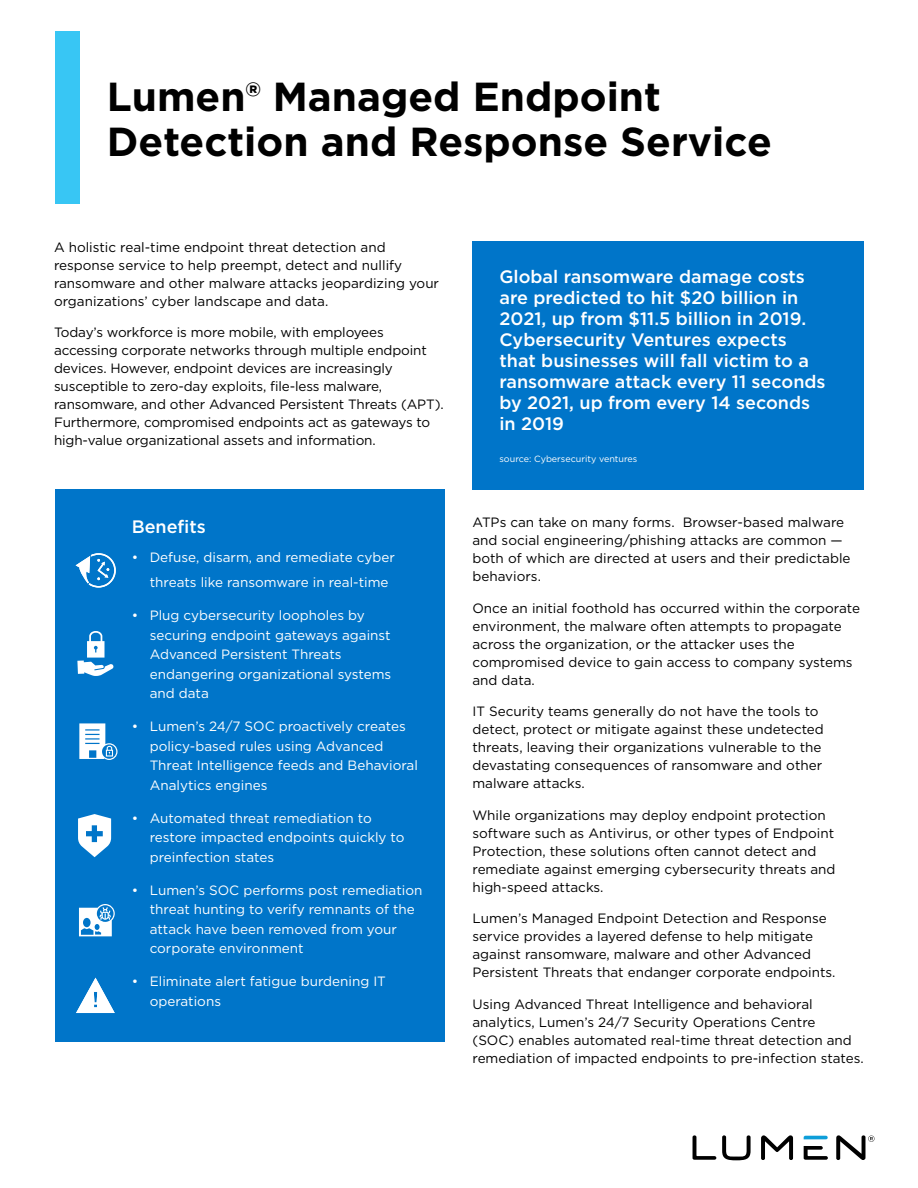
<style>
.page{position:relative;width:918px;height:1188px;background:#fff}
.page>*{position:absolute;margin:0;border:0;box-sizing:border-box;transform-origin:0 0}
.t1{font:700 40.5px/45px "Gotham";color:#000}
.Heading_-_Call_Out_B{font:500 18px/21px "Gotham";color:#fff}
.Body_Copy{font:13.5px/18px "Gotham";color:#000}
.t2{font:13.5px/19.5px "Gotham";color:#fff}
.Heading_-_Call_Out_B-2{font:9px "Gotham";color:#fff}
</style>
<div class="page">
<div style="left:55px;top:31px;width:25px;height:173px;background:#38c6f4"></div>
<svg style="left:693px;top:1135px;width:23px;height:25px"></svg>
<svg style="left:722px;top:1135px;width:29px;height:25px"></svg>
<svg style="left:761px;top:1135px;width:32px;height:25px"></svg>
<svg style="left:804px;top:1136px;width:24px;height:3px"></svg>
<svg style="left:804px;top:1146px;width:24px;height:14px"></svg>
<svg style="left:836px;top:1135px;width:38px;height:25px"></svg>
<div style="left:472px;top:241px;width:392px;height:248px;background:#0075c9"></div>
<div style="left:55px;top:489px;width:390px;height:553px;background:#0075c9"></div>
<svg style="left:77px;top:631px;width:37px;height:45px"></svg>
<svg style="left:76px;top:978px;width:39px;height:35px"></svg>
<svg style="left:76px;top:553px;width:40px;height:35px"></svg>
<svg style="left:78px;top:814px;width:33px;height:43px"></svg>
<svg style="left:79px;top:904px;width:36px;height:32px"></svg>
<svg style="left:79px;top:723px;width:39px;height:37px"></svg>
<p class="t1" style="left:107px;top:74px;width:667px">Lumen® Managed Endpoint<br>Detection and Response Service</p>
<p class="Body_Copy" style="left:54px;top:238px;width:387px">A holistic real-time endpoint threat detection and response service to help preempt, detect and nullify ransomware and other malware attacks jeopardizing your organizations’ cyber landscape and data.</p>
<p class="Body_Copy" style="left:54px;top:323px;width:391px">Today’s workforce is more mobile, with employees accessing corporate networks through multiple endpoint devices. However, endpoint devices are increasingly susceptible to zero-day exploits, file-less malware, ransomware, and other Advanced Persistent Threats (APT).<br>Furthermore, compromised endpoints act as gateways to high-value organizational assets and information.</p>
<p class="Heading_-_Call_Out_B" style="left:132px;top:516px;width:76px">Benefits</p>
<p class="t2" style="left:150px;top:544px;width:247px;line-height:25.5px;text-indent:-18px">• Defuse, disarm, and remediate cyber threats like ransomware in real-time</p>
<p class="t2" style="left:150px;top:605px;width:243px;text-indent:-18px">• Plug cybersecurity loopholes by securing endpoint gateways against<br>Advanced Persistent Threats endangering organizational systems and data</p>
<p class="t2" style="left:150px;top:716px;width:270px;text-indent:-18px">• Lumen’s 24/7 SOC proactively creates policy-based rules using Advanced Threat Intelligence feeds and Behavioral Analytics engines</p>
<p class="t2" style="left:150px;top:808px;width:256px;text-indent:-18px">• Automated threat remediation to restore impacted endpoints quickly to preinfection states</p>
<p class="t2" style="left:150px;top:880px;width:274px;text-indent:-18px">• Lumen’s SOC performs post remediation threat hunting to verify remnants of the attack have been removed from your corporate environment</p>
<p class="t2" style="left:150px;top:971px;width:238px;text-indent:-18px">• Eliminate alert fatigue burdening IT operations</p>
<p class="Heading_-_Call_Out_B" style="left:500px;top:266px;width:328px">Global ransomware damage costs are predicted to hit $20 billion in<br>2021, up from $11.5 billion in 2019.<br>Cybersecurity Ventures expects that businesses will fall victim to a ransomware attack every 11 seconds by 2021, up from every 14 seconds in 2019</p>
<p class="Heading_-_Call_Out_B-2" style="left:500px;top:453px;width:139px">source: Cybersecurity ventures</p>
<p class="Body_Copy" style="left:472px;top:513px;width:380px">ATPs can take on many forms. Browser-based malware and social engineering/phishing attacks are common — both of which are directed at users and their predictable behaviors.</p>
<p class="Body_Copy" style="left:472px;top:598px;width:389px">Once an initial foothold has occurred within the corporate environment, the malware often attempts to propagate across the organization, or the attacker uses the compromised device to gain access to company systems and data.</p>
<p class="Body_Copy" style="left:472px;top:702px;width:353px">IT Security teams generally do not have the tools to detect, protect or mitigate against these undetected threats, leaving their organizations vulnerable to the devastating consequences of ransomware and other malware attacks.</p>
<p class="Body_Copy" style="left:472px;top:805px;width:365px">While organizations may deploy endpoint protection software such as Antivirus, or other types of Endpoint Protection, these solutions often cannot detect and remediate against emerging cybersecurity threats and high-speed attacks.</p>
<p class="Body_Copy" style="left:472px;top:909px;width:365px">Lumen’s Managed Endpoint Detection and Response service provides a layered defense to help mitigate against ransomware, malware and other Advanced Persistent Threats that endanger corporate endpoints.</p>
<p class="Body_Copy" style="left:472px;top:994px;width:393px">Using Advanced Threat Intelligence and behavioral analytics, Lumen’s 24/7 Security Operations Centre<br>(SOC) enables automated real-time threat detection and remediation of impacted endpoints to pre-infection states.</p>
</div>
